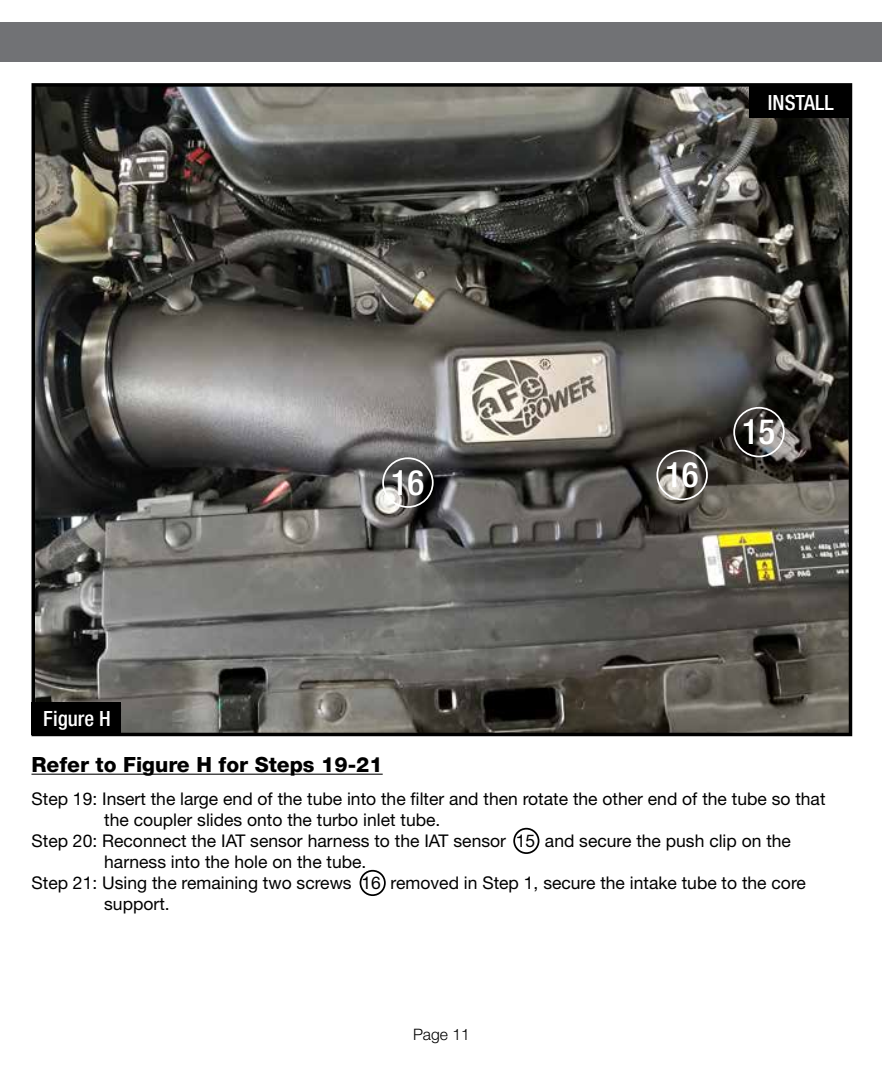
<style>
.page{position:relative;width:882px;height:1071px;background:#fff}
.page>*{position:absolute;margin:0;border:0;box-sizing:border-box;transform-origin:0 0}
.t1{font:500 condensed 35px "Helvetica Neue";color:#fff}
.t2{font:800 21px "Helvetica Neue";color:#000}
.t3{font:500 condensed 21px "Helvetica Neue";color:#fff}
.t4{font:17.5px "Helvetica Neue";color:#000}
.t5{font:300 15.75px "Helvetica Neue";color:#000}
</style>
<div class="page">
<img style="left:37px;top:88px;width:810px;height:643px">
<div style="left:32px;top:83px;width:820px;height:653px;border:4px solid #000"></div>
<div style="left:0;top:23px;width:882px;height:39px;background:#717275"></div>
<hr style="left:32px;top:774px;width:351px;height:1px;background:#000">
<div style="left:32px;top:702px;width:89px;height:32px;background:#000"></div>
<div style="left:749px;top:85px;width:103px;height:33px;background:#000"></div>
<div style="left:513px;top:828px;width:26px;height:26px;border:2px solid #000;border-radius:50%"></div>
<div style="left:360px;top:870px;width:26px;height:26px;border:2px solid #000;border-radius:50%"></div>
<div style="left:382px;top:457px;width:52px;height:51px;border:2px solid #fff;border-radius:50%"></div>
<div style="left:656px;top:450px;width:52px;height:50px;border:2px solid #fff;border-radius:50%"></div>
<div style="left:733px;top:407px;width:52px;height:50px;border:2px solid #fff;border-radius:50%"></div>
<p class="t3" style="left:768px;top:90px;width:67px">INSTALL</p>
<p class="t3" style="left:43px;top:706px;width:69px">Figure H</p>
<h1 class="t1" style="left:391px;top:461px;width:35px">16</h1>
<h1 class="t1" style="left:665px;top:454px;width:35px">16</h1>
<h1 class="t1" style="left:742px;top:411px;width:35px">15</h1>
<p class="t2" style="left:32px;top:752px;width:353px">Refer to Figure H for Steps 19-21</p>
<p class="t4" style="left:32px;top:788px;width:796px">Step 19: Insert the large end of the tube into the filter and then rotate the other end of the tube so that</p>
<p class="t4" style="left:104px;top:809px;width:338px">the coupler slides onto the turbo inlet tube.</p>
<p class="t4" style="left:32px;top:830px;width:761px">Step 20: Reconnect the IAT sensor harness to the IAT sensor 15 and secure the push clip on the</p>
<p class="t4" style="left:104px;top:851px;width:264px">harness into the hole on the tube.</p>
<p class="t4" style="left:32px;top:872px;width:776px">Step 21: Using the remaining two screws 16 removed in Step 1, secure the intake tube to the core</p>
<p class="t4" style="left:104px;top:893px;width:67px">support.</p>
<p class="t5" style="left:413px;top:1024px;width:58px">Page 11</p>
</div>
